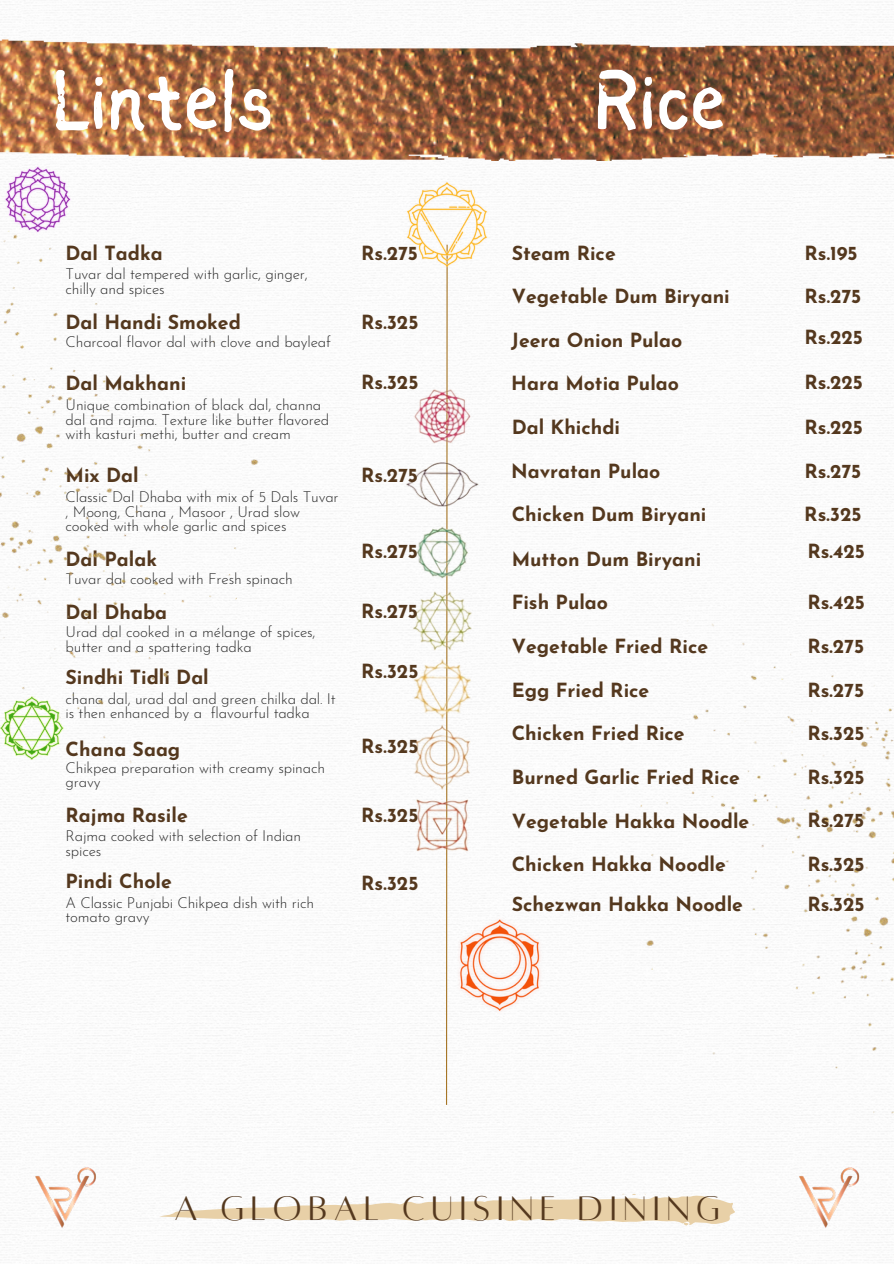
<style>
.page{position:relative;width:894px;height:1264px;background:#fff}
.page>*{position:absolute;margin:0;border:0;box-sizing:border-box;transform-origin:0 0}
.t1{font:87px "Sigher";color:#fff}
.t2{font:37.5px "Alta regular";letter-spacing:.175em;color:#54381e}
.t3{font:700 19.5px "Josefin Sans";color:#54381e}
.t4{font:300 15px/14.7px "Josefin Sans";letter-spacing:-.01em;color:#2b2b2b}
</style>
<div class="page">
<img style="left:0;top:0;width:893px;height:1263px">
<img style="left:0;top:19px;width:893px;height:141px">
<svg style="left:445px;top:268px;width:3px;height:837px"></svg>
<svg style="left:159px;top:1193px;width:421px;height:32px"></svg>
<img style="left:24px;top:1155px;width:83px;height:84px">
<img style="left:786px;top:1229px;width:84px;height:9px">
<img style="left:296px;top:367px;width:284px;height:528px">
<img style="left:0;top:58px;width:348px;height:813px">
<img style="left:580px;top:514px;width:313px;height:715px">
<img style="left:394px;top:179px;width:104px;height:89px">
<img style="left:437px;top:916px;width:123px;height:97px">
<img style="left:0;top:694px;width:73px;height:65px">
<img style="left:0;top:164px;width:90px;height:70px">
<h3 class="t1" style="left:51px;top:65px;width:224px">Lintels</h3>
<h3 class="t1" style="left:593px;top:65px;width:134px">Rice</h3>
<h3 class="t3" style="left:66px;top:245px;width:99px">Dal Tadka</h3>
<p class="t4" style="left:66px;top:268px;width:244px">Tuvar dal tempered with garlic, ginger,</p>
<p class="t4" style="left:66px;top:283px;width:101px">chilly and spices</p>
<h3 class="t3" style="left:66px;top:314px;width:177px">Dal Handi Smoked</h3>
<p class="t4" style="left:66px;top:335px;width:267px">Charcoal flavor dal with clove and bayleaf</p>
<h3 class="t3" style="left:66px;top:375px;width:122px">Dal Makhani</h3>
<p class="t4" style="left:66px;top:399px;width:257px">Unique combination of black dal, channa</p>
<p class="t4" style="left:66px;top:413px;width:265px">dal and rajma. Texture like butter flavored</p>
<p class="t4" style="left:66px;top:428px;width:227px">with kasturi methi, butter and cream</p>
<h3 class="t3" style="left:66px;top:468px;width:75px">Mix Dal</h3>
<p class="t4" style="left:66px;top:491px;width:274px">Classic Dal Dhaba with mix of 5 Dals Tuvar , Moong, Chana , Masoor , Urad slow cooked with whole garlic and spices</p>
<h3 class="t3" style="left:66px;top:551px;width:93px">Dal Palak</h3>
<p class="t4" style="left:66px;top:573px;width:228px">Tuvar dal cooked with Fresh spinach</p>
<p class="t3" style="left:66px;top:604px;width:103px">Dal Dhaba</p>
<h3 class="t4" style="left:66px;top:626px;width:251px">Urad dal cooked in a mélange of spices, butter and a spattering tadka</h3>
<p class="t3" style="left:66px;top:669px;width:145px">Sindhi Tidli Dal</p>
<h3 class="t4" style="left:66px;top:692px;width:271px">chana dal, urad dal and green chilka dal. It is then enhanced by a flavourful tadka</h3>
<h3 class="t3" style="left:66px;top:741px;width:116px">Chana Saag</h3>
<p class="t4" style="left:66px;top:761px;width:261px">Chikpea preparation with creamy spinach gravy</p>
<h3 class="t3" style="left:66px;top:807px;width:124px">Rajma Rasile</h3>
<p class="t4" style="left:66px;top:830px;width:237px">Rajma cooked with selection of Indian spices</p>
<h3 class="t3" style="left:66px;top:873px;width:108px">Pindi Chole</h3>
<h3 class="t4" style="left:66px;top:896px;width:250px">A Classic Punjabi Chikpea dish with rich tomato gravy</h3>
<h3 class="t3" style="left:361px;top:245px;width:58px">Rs.275</h3>
<h3 class="t3" style="left:361px;top:314px;width:59px">Rs.325</h3>
<h3 class="t3" style="left:361px;top:374px;width:59px">Rs.325</h3>
<h3 class="t3" style="left:361px;top:468px;width:58px">Rs.275</h3>
<h3 class="t3" style="left:361px;top:543px;width:58px">Rs.275</h3>
<h3 class="t3" style="left:361px;top:603px;width:58px">Rs.275</h3>
<h3 class="t3" style="left:361px;top:663px;width:59px">Rs.325</h3>
<h3 class="t3" style="left:361px;top:738px;width:59px">Rs.325</h3>
<h3 class="t3" style="left:361px;top:807px;width:59px">Rs.325</h3>
<h3 class="t3" style="left:361px;top:875px;width:59px">Rs.325</h3>
<h3 class="t3" style="left:511px;top:245px;width:105px">Steam Rice</h3>
<h3 class="t3" style="left:511px;top:288px;width:219px">Vegetable Dum Biryani</h3>
<h3 class="t3" style="left:511px;top:332px;width:172px">Jeera Onion Pulao</h3>
<p class="t3" style="left:511px;top:375px;width:169px">Hara Motia Pulao</p>
<h3 class="t3" style="left:511px;top:419px;width:110px">Dal Khichdi</h3>
<h3 class="t3" style="left:511px;top:463px;width:150px">Navratan Pulao</h3>
<p class="t3" style="left:511px;top:506px;width:196px">Chicken Dum Biryani</p>
<p class="t3" style="left:511px;top:551px;width:191px">Mutton Dum Biryani</p>
<h3 class="t3" style="left:511px;top:594px;width:98px">Fish Pulao</h3>
<h3 class="t3" style="left:511px;top:638px;width:198px">Vegetable Fried Rice</h3>
<h3 class="t3" style="left:511px;top:682px;width:139px">Egg Fried Rice</h3>
<h3 class="t3" style="left:511px;top:725px;width:174px">Chicken Fried Rice</h3>
<h3 class="t3" style="left:511px;top:769px;width:229px">Burned Garlic Fried Rice</h3>
<h3 class="t3" style="left:511px;top:813px;width:239px">Vegetable Hakka Noodle</h3>
<h3 class="t3" style="left:511px;top:856px;width:216px">Chicken Hakka Noodle</h3>
<h3 class="t3" style="left:511px;top:896px;width:233px">Schezwan Hakka Noodle</h3>
<h3 class="t3" style="left:804px;top:245px;width:54px">Rs.195</h3>
<h3 class="t3" style="left:804px;top:288px;width:58px">Rs.275</h3>
<h3 class="t3" style="left:804px;top:329px;width:60px">Rs.225</h3>
<h3 class="t3" style="left:804px;top:374px;width:60px">Rs.225</h3>
<h3 class="t3" style="left:804px;top:419px;width:60px">Rs.225</h3>
<h3 class="t3" style="left:804px;top:463px;width:58px">Rs.275</h3>
<h3 class="t3" style="left:804px;top:506px;width:59px">Rs.325</h3>
<h3 class="t3" style="left:807px;top:543px;width:59px">Rs.425</h3>
<h3 class="t3" style="left:807px;top:594px;width:59px">Rs.425</h3>
<h3 class="t3" style="left:807px;top:638px;width:58px">Rs.275</h3>
<h3 class="t3" style="left:807px;top:682px;width:58px">Rs.275</h3>
<h3 class="t3" style="left:807px;top:725px;width:59px">Rs.325</h3>
<p class="t3" style="left:807px;top:769px;width:59px">Rs.325</p>
<h3 class="t3" style="left:807px;top:812px;width:58px">Rs.275</h3>
<p class="t3" style="left:807px;top:856px;width:59px">Rs.325</p>
<p class="t3" style="left:807px;top:896px;width:59px">Rs.325</p>
<h1 class="t2" style="left:174px;top:1190px;width:547px">A GLOBAL CUISINE DINING</h1>
</div>
